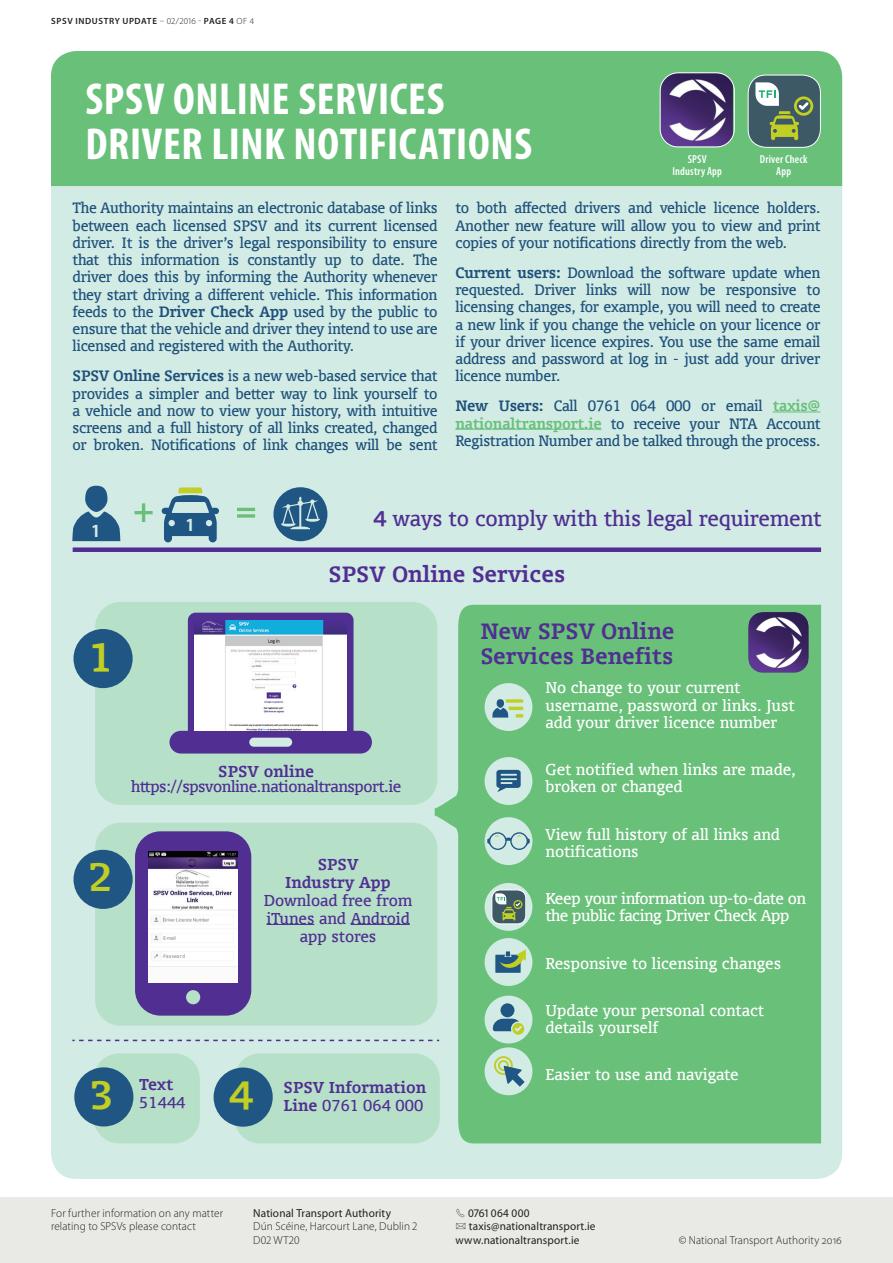
<style>
.page{position:relative;width:893px;height:1263px;background:#fff}
.page>*{position:absolute;margin:0;border:0;box-sizing:border-box;transform-origin:0 0}
.t1{font:700 condensed 45px/45px "Myriad Pro";letter-spacing:.015em;color:#fff}
.t2{font:700 37.5px "Union";color:#c1ce23}
.t3{font:700 21px/25.2px "Union";color:#502e92}
.t4{font:20.25px "Union";letter-spacing:-.005em;color:#502e92}
.t5{font:700 condensed 18.6px "Myriad Pro";color:#d2ebe4}
.t6{font:15px/17.2px "Union";letter-spacing:-.005em;color:#fff}
.t7{font:15px/18px "Union";letter-spacing:-.01em;color:#502e92;text-align:center}
.t8{font:15px/17.2px "Union";letter-spacing:-.025em;color:#fff}
.t9{font:700 15px/18px "Union";color:#502e92;text-align:center}
.t10{font:14.25px/17.2px "Union";letter-spacing:-.015em;color:#1d507b;text-align:justify}
.t11{font:300 11.7px/13.5px "Myriad Pro";letter-spacing:.01em;color:#231f20}
.t12{font:11.7px/13.5px "Myriad Pro";letter-spacing:.015em;color:#231f20}
.t13{font:600 condensed 11.7px/12px "Myriad Pro";letter-spacing:.02em;color:#fff;text-align:center}
.t14{font:600 9px "Myriad Pro";letter-spacing:.07em;color:#231f20}
.s1{font-weight:300}
.s2{font-weight:700}
.s3{font-weight:700;color:#68c079}
.s4{font-family:"FF Dingbests"}
</style>
<div class="page">
<div style="left:0;top:1197px;width:893px;height:66px;background:#e9e9e5"></div>
<div style="left:51px;top:51px;width:791px;height:1128px;background:#d2ebe4;border-radius:26px"></div>
<div style="left:51px;top:51px;width:791px;height:135px;background:#68c079"></div>
<hr style="left:773px;top:411px;width:47px;height:1px;background:#68c079">
<hr style="left:455px;top:429px;width:147px;height:1px;background:#68c079">
<img style="left:660px;top:73px;width:73px;height:73px">
<div style="left:660px;top:72px;width:75px;height:75px;border:1px solid #fff;border-radius:18px"></div>
<svg style="left:162px;top:487px;width:57px;height:55px"></svg>
<div style="left:234px;top:1053px;width:206px;height:90px;background:#b7e0c9;border-radius:26px"></div>
<div style="left:94px;top:1053px;width:106px;height:90px;background:#b7e0c9;border-radius:26px"></div>
<div style="left:85px;top:486px;width:22px;height:26px;background:#205683;border-radius:50%"></div>
<svg style="left:72px;top:511px;width:48px;height:30px"></svg>
<svg style="left:135px;top:503px;width:18px;height:19px"></svg>
<svg style="left:237px;top:514px;width:18px;height:4px"></svg>
<hr style="left:237px;top:508px;width:18px;height:3px;background:#68c079">
<div style="left:273px;top:487px;width:54px;height:54px;background:#205683;border-radius:50%"></div>
<svg style="left:281px;top:496px;width:39px;height:33px"></svg>
<div style="left:73px;top:547px;width:748px;height:5px;background:#502e92"></div>
<div style="left:435px;top:605px;width:386px;height:538px;background:#68c079"></div>
<div style="left:214px;top:1067px;width:59px;height:60px;background:#205683;border-radius:50%"></div>
<div style="left:95px;top:602px;width:342px;height:203px;background:#b7e0c9;border-radius:26px"></div>
<div style="left:74px;top:1067px;width:59px;height:59px;background:#205683;border-radius:50%"></div>
<div style="left:485px;top:683px;width:47px;height:48px;background:#d2ebe4;border-radius:50%"></div>
<div style="left:485px;top:757px;width:47px;height:48px;background:#d2ebe4;border-radius:50%"></div>
<div style="left:485px;top:817px;width:47px;height:48px;background:#d2ebe4;border-radius:50%"></div>
<svg style="left:485px;top:883px;width:47px;height:48px"></svg>
<div style="left:485px;top:938px;width:47px;height:48px;background:#d2ebe4;border-radius:50%"></div>
<div style="left:485px;top:995px;width:47px;height:48px;background:#d2ebe4;border-radius:50%"></div>
<svg style="left:496px;top:770px;width:25px;height:22px"></svg>
<div style="left:74px;top:629px;width:59px;height:59px;background:#205683;border-radius:50%"></div>
<svg style="left:72px;top:1040px;width:367px;height:1px"></svg>
<div style="left:95px;top:823px;width:342px;height:203px;background:#b7e0c9;border-radius:26px"></div>
<div style="left:74px;top:850px;width:59px;height:59px;background:#205683;border-radius:50%"></div>
<svg style="left:169px;top:613px;width:203px;height:140px"></svg>
<img style="left:194px;top:620px;width:152px;height:111px">
<div style="left:497px;top:699px;width:7px;height:9px;background:#205683;border-radius:50%"></div>
<svg style="left:492px;top:708px;width:16px;height:10px"></svg>
<svg style="left:516px;top:714px;width:7px;height:3px"></svg>
<hr style="left:509px;top:707px;width:14px;height:3px;background:#c1ce23">
<svg style="left:506px;top:699px;width:17px;height:4px"></svg>
<img style="left:748px;top:612px;width:61px;height:61px">
<hr style="left:266px;top:924px;width:48px;height:1px;background:#502e92">
<hr style="left:351px;top:924px;width:59px;height:1px;background:#502e92">
<svg style="left:135px;top:831px;width:116px;height:185px;background:#5b4098"></svg>
<img style="left:148px;top:851px;width:89px;height:131px">
<div style="left:485px;top:1047px;width:47px;height:48px;background:#d2ebe4;border-radius:50%"></div>
<svg style="left:494px;top:1056px;width:30px;height:30px"></svg>
<div style="left:489px;top:832px;width:18px;height:18px;border:1px solid #205683;border-radius:50%"></div>
<div style="left:510px;top:832px;width:18px;height:18px;border:1px solid #205683;border-radius:50%"></div>
<svg style="left:506px;top:837px;width:5px;height:4px"></svg>
<svg style="left:487px;top:835px;width:12px;height:11px"></svg>
<svg style="left:517px;top:835px;width:13px;height:11px"></svg>
<div style="left:500px;top:1003px;width:14px;height:14px;background:#205683;border-radius:50%"></div>
<svg style="left:493px;top:1019px;width:31px;height:16px"></svg>
<svg style="left:495px;top:949px;width:31px;height:24px"></svg>
<div style="left:492px;top:890px;width:34px;height:34px;background:#3d5965;border-radius:8px"></div>
<div style="left:492px;top:890px;width:34px;height:34px;border:1px solid #fff;border-radius:8px"></div>
<svg style="left:495px;top:893px;width:27px;height:27px"></svg>
<div style="left:748px;top:75px;width:72px;height:72px;background:#3d5965;border-radius:18px"></div>
<div style="left:748px;top:75px;width:73px;height:73px;border:1px solid #fff;border-radius:18px"></div>
<svg style="left:755px;top:82px;width:58px;height:58px"></svg>
<p class="t14" style="left:51px;top:15px;width:205px">SPSV INDUSTRY UPDATE <span class="s1">– 02/2016 -</span> PAGE 4 <span class="s1">OF 4</span></p>
<h1 class="t1" style="left:85px;top:76px;width:448px">SPSV ONLINE SERVICES<br>DRIVER LINK NOTIFICATIONS</h1>
<p class="t13" style="left:672px;top:153px;width:51px">SPSV<br>Industry App</p>
<p class="t13" style="left:760px;top:153px;width:49px">Driver Check<br>App</p>
<p class="t10" style="left:73px;top:199px;width:366px">The Authority maintains an electronic database of links between each licensed SPSV and its current licensed driver. It is the driver’s legal responsibility to ensure that this information is constantly up to date. The driver does this by informing the Authority whenever they start driving a different vehicle. This information feeds to the <span class="s2">Driver Check App</span> used by the public to ensure that the vehicle and driver they intend to use are licensed and registered with the Authority.</p>
<p class="t10" style="left:73px;top:367px;width:366px"><span class="s2">SPSV Online Services</span> is a new web-based service that provides a simpler and better way to link yourself to a vehicle and now to view your history, with intuitive screens and a full history of all links created, changed or broken. Notifications of link changes will be sent</p>
<p class="t10" style="left:455px;top:199px;width:366px">to both affected drivers and vehicle licence holders.<br>Another new feature will allow you to view and print copies of your notifications directly from the web.</p>
<p class="t10" style="left:455px;top:264px;width:366px"><span class="s2">Current users:</span> Download the software update when requested. Driver links will now be responsive to licensing changes, for example, you will need to create a new link if you change the vehicle on your licence or if your driver licence expires. You use the same email address and password at log in - just add your driver licence number.</p>
<p class="t10" style="left:455px;top:397px;width:366px"><span class="s2">New Users:</span> Call 0761 064 000 or email <span class="s3">taxis@ nationaltransport.ie</span> to receive your NTA Account Registration Number and be talked through the process.</p>
<h3 class="t5" style="left:92px;top:519px;width:9px">1</h3>
<h3 class="t5" style="left:186px;top:513px;width:9px">1</h3>
<h2 class="t2" style="left:89px;top:632px;width:26px">1</h2>
<h3 class="t4" style="left:373px;top:506px;width:449px"><span class="s2">4</span> ways to comply with this legal requirement</h3>
<h3 class="t3" style="left:328px;top:561px;width:238px">SPSV Online Services</h3>
<h3 class="t3" style="left:481px;top:618px;width:196px">New SPSV Online<br>Services Benefits</h3>
<p class="t9" style="left:218px;top:762px;width:97px">SPSV online</p>
<p class="t7" style="left:131px;top:777px;width:272px">https://spsvonline.nationaltransport.ie</p>
<h2 class="t2" style="left:89px;top:852px;width:26px">2</h2>
<p class="t9" style="left:285px;top:855px;width:107px">SPSV<br>Industry App</p>
<p class="t7" style="left:264px;top:891px;width:150px">Download free from iTunes and Android app stores</p>
<h2 class="t2" style="left:90px;top:1070px;width:26px">3</h2>
<p class="t9" style="left:139px;top:1075px;width:36px">Text</p>
<p class="t7" style="left:139px;top:1093px;width:48px">51444</p>
<h2 class="t2" style="left:229px;top:1070px;width:26px">4</h2>
<p class="t9" style="left:284px;top:1078px;width:144px">SPSV Information</p>
<p class="t7" style="left:284px;top:1096px;width:141px"><span class="s2">Line</span> 0761 064 000</p>
<p class="t6" style="left:545px;top:679px;width:251px">No change to your current username, password or links. Just add your driver licence number</p>
<p class="t6" style="left:545px;top:761px;width:252px">Get notified when links are made, broken or changed</p>
<p class="t6" style="left:545px;top:825px;width:236px">View full history of all links and notifications</p>
<p class="t8" style="left:545px;top:890px;width:262px">Keep your information up-to-date on the public facing Driver Check App</p>
<p class="t6" style="left:545px;top:954px;width:237px">Responsive to licensing changes</p>
<p class="t6" style="left:545px;top:1001px;width:220px">Update your personal contact details yourself</p>
<p class="t6" style="left:545px;top:1066px;width:195px">Easier to use and navigate</p>
<p class="t12" style="left:253px;top:1206px;width:139px">National Transport Authority</p>
<p class="t11" style="left:253px;top:1219px;width:166px">Dún Scéine, Harcourt Lane, Dublin 2<br>D02 WT20</p>
<p class="t11" style="left:51px;top:1206px;width:174px">For further information on any matter relating to SPSVs please contact</p>
<p class="t12" style="left:455px;top:1206px;width:142px"><span class="s4">S</span> 0761 064 000<br><span class="s4">U</span> taxis@nationaltransport.ie www.nationaltransport.ie</p>
<p class="t11" style="left:679px;top:1233px;width:165px">© National Transport Authority 2016</p>
</div>
